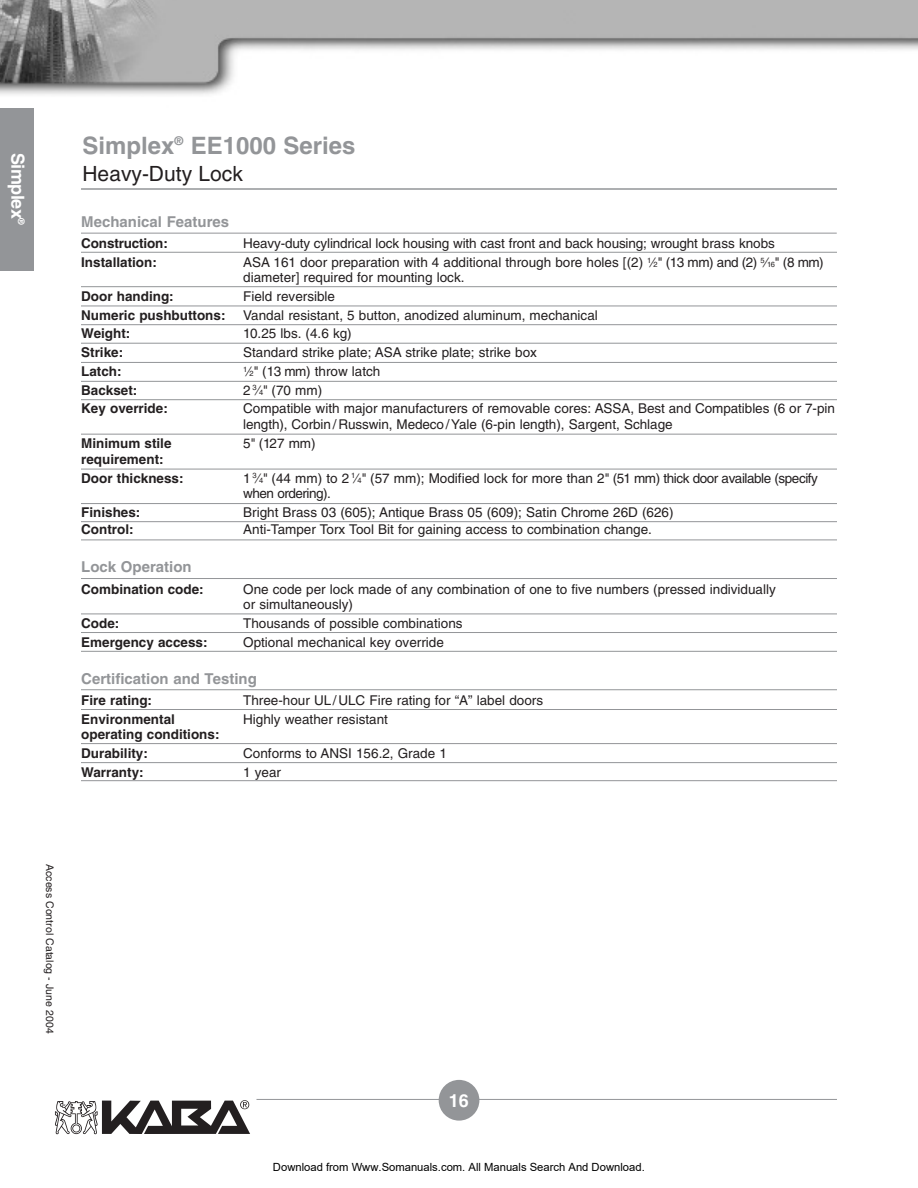
<style>
.page{position:relative;width:918px;height:1188px;background:#fff}
.page>*{position:absolute;margin:0;border:0;box-sizing:border-box;transform-origin:0 0}
.t1{font:700 24px "Helvetica";color:#939598}
.t2{font:21px "Helvetica";color:#231f20}
.t3{font:700 18px "Helvetica";letter-spacing:-.03em;color:#fff}
.t4{font:700 15px "Helvetica";color:#939598}
.t5{font:13.5px/15.8px "Helvetica";color:#231f20}
.t6{font:700 13.5px/18.8px "Helvetica";color:#231f20}
.t7{font:13.5px/15.8px "Helvetica";letter-spacing:-.035em;color:#231f20}
.t8{font:11.25px "Arial";color:#000}
.t9{font:10.5px "Helvetica";color:#231f20}
.s1{font-size:7.5px}
</style>
<div class="page">
<hr style="left:81px;top:188px;width:756px;height:2px;background:#939598">
<hr style="left:81px;top:252px;width:756px;height:1px;background:#939598">
<hr style="left:81px;top:233px;width:756px;height:1px;background:#939598">
<hr style="left:81px;top:434px;width:756px;height:1px;background:#939598">
<hr style="left:81px;top:286px;width:756px;height:1px;background:#939598">
<hr style="left:81px;top:469px;width:756px;height:1px;background:#939598">
<hr style="left:81px;top:540px;width:756px;height:1px;background:#939598">
<hr style="left:81px;top:503px;width:756px;height:1px;background:#939598">
<hr style="left:81px;top:521px;width:756px;height:1px;background:#939598">
<hr style="left:81px;top:306px;width:756px;height:1px;background:#939598">
<hr style="left:81px;top:324px;width:756px;height:1px;background:#939598">
<hr style="left:81px;top:343px;width:756px;height:1px;background:#939598">
<hr style="left:81px;top:362px;width:756px;height:1px;background:#939598">
<hr style="left:81px;top:381px;width:756px;height:1px;background:#939598">
<hr style="left:81px;top:399px;width:756px;height:1px;background:#939598">
<hr style="left:81px;top:578px;width:756px;height:1px;background:#939598">
<hr style="left:81px;top:614px;width:756px;height:1px;background:#939598">
<hr style="left:81px;top:632px;width:756px;height:1px;background:#939598">
<hr style="left:81px;top:651px;width:756px;height:1px;background:#939598">
<hr style="left:81px;top:709px;width:756px;height:1px;background:#939598">
<hr style="left:81px;top:689px;width:756px;height:1px;background:#939598">
<hr style="left:81px;top:743px;width:756px;height:1px;background:#939598">
<hr style="left:81px;top:762px;width:756px;height:1px;background:#939598">
<hr style="left:81px;top:780px;width:756px;height:1px;background:#939598">
<div style="left:0;top:108px;width:34px;height:162px;background:#939598"></div>
<svg style="left:55px;top:1100px;width:195px;height:34px"></svg>
<div style="left:439px;top:1080px;width:40px;height:41px;background:#939598;border-radius:50%"></div>
<hr style="left:256px;top:1099px;width:581px;height:1px;background:#939598">
<img style="left:0;top:0;width:918px;height:95px">
<h3 class="t3" style="left:25px;top:153px;width:74px;rotate:90deg">Simplex<sup>®</sup></h3>
<h1 class="t1" style="left:83px;top:136px;width:274px">Simplex<sup>®</sup> EE1000 Series</h1>
<h2 class="t2" style="left:83px;top:166px;width:162px">Heavy-Duty Lock</h2>
<p class="t4" style="left:81px;top:216px;width:149px">Mechanical Features</p>
<p class="t6" style="left:81px;top:235px;width:88px">Construction:</p>
<p class="t5" style="left:243px;top:237px;width:533px">Heavy-duty cylindrical lock housing with cast front and back housing; wrought brass knobs</p>
<p class="t6" style="left:81px;top:254px;width:77px">Installation:</p>
<p class="t5" style="left:243px;top:256px;width:582px;line-height:15px">ASA 161 door preparation with 4 additional through bore holes [(2) <sup>1</sup>⁄<span class="s1">2</span>" (13 mm) and (2) <sup>5</sup>⁄<span class="s1">16</span>" (8 mm) diameter] required for mounting lock.</p>
<p class="t6" style="left:81px;top:288px;width:94px">Door handing:</p>
<p class="t5" style="left:243px;top:289px;width:93px">Field reversible</p>
<p class="t6" style="left:81px;top:307px;width:146px">Numeric pushbuttons:</p>
<p class="t5" style="left:243px;top:308px;width:356px">Vandal resistant, 5 button, anodized aluminum, mechanical</p>
<p class="t6" style="left:81px;top:325px;width:51px">Weight:</p>
<p class="t5" style="left:243px;top:327px;width:110px">10.25 lbs. (4.6 kg)</p>
<p class="t6" style="left:81px;top:344px;width:43px">Strike:</p>
<p class="t5" style="left:243px;top:346px;width:295px">Standard strike plate; ASA strike plate; strike box</p>
<p class="t6" style="left:81px;top:363px;width:42px">Latch:</p>
<p class="t5" style="left:243px;top:365px;width:139px"><sup>1</sup>⁄<span class="s1">2</span>" (13 mm) throw latch</p>
<p class="t6" style="left:81px;top:382px;width:58px">Backset:</p>
<p class="t5" style="left:243px;top:383px;width:81px">2 <sup>3</sup>⁄<span class="s1">4</span>" (70 mm)</p>
<p class="t6" style="left:81px;top:400px;width:88px">Key override:</p>
<p class="t5" style="left:243px;top:402px;width:593px">Compatible with major manufacturers of removable cores: ASSA, Best and Compatibles (6 or 7-pin length), Corbin/Russwin, Medeco/Yale (6-pin length), Sargent, Schlage</p>
<p class="t6" style="left:81px;top:435px;width:92px">Minimum stile</p>
<p class="t5" style="left:243px;top:437px;width:74px">5" (127 mm)</p>
<p class="t6" style="left:81px;top:451px;width:104px">requirement:<br>Door thickness:</p>
<p class="t7" style="left:243px;top:471px;width:576px">1 <sup>3</sup>⁄<span class="s1">4</span>" (44 mm) to 2 <sup>1</sup>⁄<span class="s1">4</span>" (57 mm); Modified lock for more than 2" (51 mm) thick door available (specify when ordering).</p>
<p class="t6" style="left:81px;top:504px;width:61px">Finishes:</p>
<p class="t5" style="left:243px;top:506px;width:432px">Bright Brass 03 (605); Antique Brass 05 (609); Satin Chrome 26D (626)</p>
<p class="t6" style="left:81px;top:521px;width:54px">Control:</p>
<p class="t5" style="left:243px;top:523px;width:410px">Anti-Tamper Torx Tool Bit for gaining access to combination change.</p>
<p class="t4" style="left:81px;top:561px;width:112px">Lock Operation</p>
<p class="t6" style="left:81px;top:581px;width:124px">Combination code:</p>
<p class="t5" style="left:243px;top:582px;width:534px">One code per lock made of any combination of one to five numbers (pressed individually or simultaneously)</p>
<p class="t6" style="left:81px;top:615px;width:40px">Code:</p>
<p class="t5" style="left:243px;top:617px;width:221px">Thousands of possible combinations</p>
<p class="t6" style="left:81px;top:634px;width:128px">Emergency access:</p>
<p class="t5" style="left:243px;top:636px;width:202px">Optional mechanical key override</p>
<p class="t4" style="left:81px;top:673px;width:177px">Certification and Testing</p>
<p class="t6" style="left:81px;top:692px;width:72px">Fire rating:</p>
<p class="t5" style="left:243px;top:693px;width:301px">Three-hour UL/ ULC Fire rating for “A” label doors</p>
<p class="t6" style="left:81px;top:711px;width:95px">Environmental</p>
<p class="t5" style="left:243px;top:712px;width:146px">Highly weather resistant</p>
<p class="t6" style="left:81px;top:726px;width:140px">operating conditions:<br>Durability:</p>
<p class="t5" style="left:243px;top:747px;width:205px">Conforms to ANSI 156.2, Grade 1</p>
<p class="t6" style="left:81px;top:764px;width:64px">Warranty:</p>
<p class="t5" style="left:243px;top:766px;width:39px">1 year</p>
<p class="t9" style="left:54px;top:864px;width:171px;rotate:90deg">Access Control Catalog - June 2004</p>
<h3 class="t3" style="left:449px;top:1093px;width:22px">16</h3>
<p class="t8" style="left:273px;top:1160px;width:373px">Download from Www.Somanuals.com. All Manuals Search And Download.</p>
</div>
